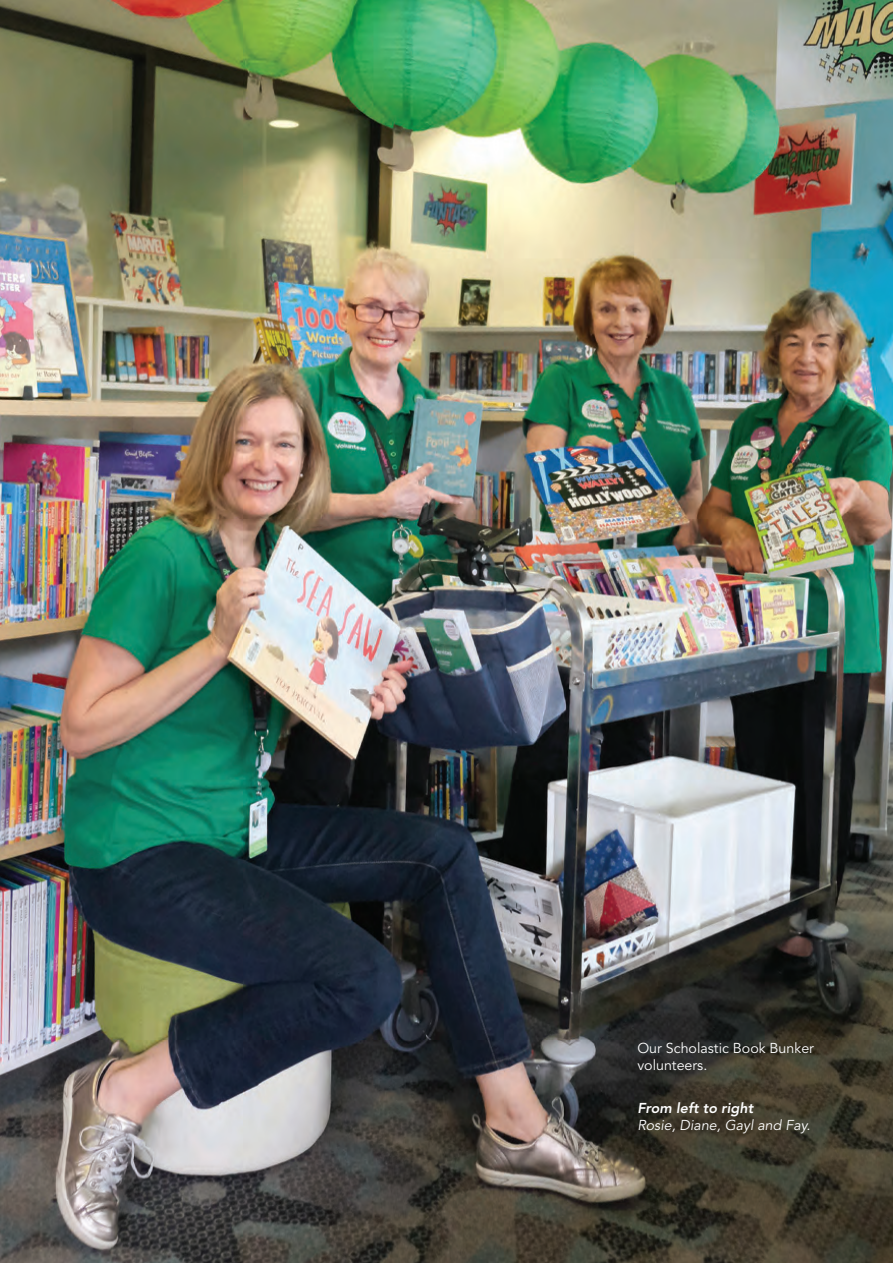
<style>
.page{position:relative;width:893px;height:1263px;background:#fff}
.page>*{position:absolute;margin:0;border:0;box-sizing:border-box;transform-origin:0 0}
.t1{font:14.25px/17.1px "Avenir LT Std";color:#fff}
.t2{font:italic 14.25px "Avenir LT Std";color:#fff}
.t3{font:italic 800 14.25px "Avenir LT Std";color:#fff}
</style>
<div class="page">
<img style="left:1px;top:0;width:892px;height:1263px">
<p class="t1" style="left:637px;top:1040px;width:178px">Our Scholastic Book Bunker volunteers.</p>
<p class="t3" style="left:637px;top:1100px;width:117px">From left to right</p>
<p class="t2" style="left:637px;top:1117px;width:174px">Rosie, Diane, Gayl and Fay.</p>
</div>
